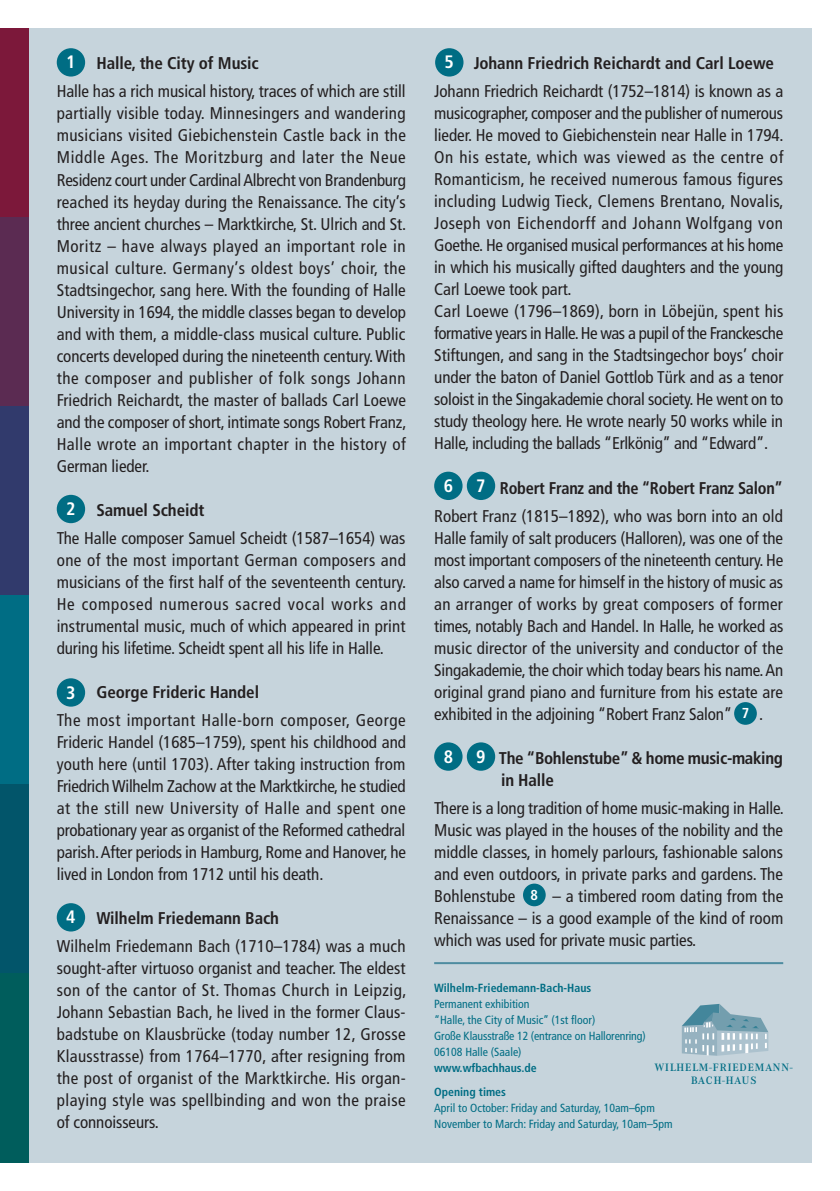
<style>
.page{position:relative;width:840px;height:1191px;background:#fff}
.page>*{position:absolute;margin:0;border:0;box-sizing:border-box;transform-origin:0 0}
.t1{font:700 condensed 18px "Frutiger";color:#fff}
.t2{font:condensed 17px/22px "Frutiger";letter-spacing:-.005em;color:#231f20;text-align:justify}
.t3{font:700 condensed 17px/22px "Frutiger";letter-spacing:-.005em;color:#231f20}
.t4{font:700 condensed 17px "Frutiger";letter-spacing:-.005em;color:#231f20;scale:.96 1}
.t5{font:700 condensed 14.4px "Frutiger";color:#fff}
.t6{font:condensed 11.8px/16px "Frutiger";color:#006d84}
.t7{font:700 condensed 11.8px/24px "Frutiger";color:#006d84}
.t8{font:500 10.4px/12.6px "Corporate ABQ";letter-spacing:.08em;color:#006d84;text-align:center}
</style>
<div class="page">
<div style="left:28px;top:28px;width:783px;height:1134px;background:#c6d4dc"></div>
<div style="left:0;top:28px;width:28px;height:189px;background:#7c183a"></div>
<div style="left:0;top:217px;width:28px;height:189px;background:#5b2b52"></div>
<div style="left:0;top:406px;width:28px;height:189px;background:#313a6c"></div>
<div style="left:0;top:595px;width:28px;height:189px;background:#006d84"></div>
<div style="left:0;top:784px;width:28px;height:189px;background:#02556a"></div>
<div style="left:0;top:973px;width:28px;height:189px;background:#005d5c"></div>
<svg style="left:682px;top:1004px;width:86px;height:51px"></svg>
<hr style="left:434px;top:962px;width:348px;height:2px;background:#4e8ca0">
<div style="left:57px;top:48px;width:28px;height:29px;background:#006d84;border-radius:50%"></div>
<div style="left:435px;top:48px;width:28px;height:29px;background:#006d84;border-radius:50%"></div>
<div style="left:57px;top:495px;width:28px;height:28px;background:#006d84;border-radius:50%"></div>
<div style="left:57px;top:678px;width:28px;height:28px;background:#006d84;border-radius:50%"></div>
<div style="left:434px;top:742px;width:28px;height:28px;background:#006d84;border-radius:50%"></div>
<div style="left:522px;top:883px;width:23px;height:23px;background:#006d84;border-radius:50%"></div>
<div style="left:733px;top:702px;width:23px;height:23px;background:#006d84;border-radius:50%"></div>
<div style="left:466px;top:742px;width:29px;height:28px;background:#006d84;border-radius:50%"></div>
<div style="left:434px;top:471px;width:28px;height:29px;background:#006d84;border-radius:50%"></div>
<div style="left:466px;top:471px;width:29px;height:29px;background:#006d84;border-radius:50%"></div>
<div style="left:57px;top:903px;width:28px;height:28px;background:#006d84;border-radius:50%"></div>
<p class="t1" style="left:66px;top:52px;width:11px">1</p>
<p class="t1" style="left:444px;top:52px;width:11px">5</p>
<p class="t3" style="left:96px;top:53px;width:164px">Halle, the City of Music</p>
<p class="t2" style="left:57px;top:81px;width:351px">Halle has a rich musical history, traces of which are still partially visible today. Minnesingers and wandering musicians visited Giebichenstein Castle back in the Middle Ages. The Moritzburg and later the Neue Residenz court under Cardinal Albrecht von Brandenburg reached its heyday during the Renaissance. The city’s three ancient churches – Marktkirche, St. Ulrich and St.<br>Moritz – have always played an important role in musical culture. Germany’s oldest boys’ choir, the Stadtsingechor, sang here. With the founding of Halle University in 1694, the middle classes began to develop and with them, a middle-class musical culture. Public concerts developed during the nineteenth century. With the composer and publisher of folk songs Johann Friedrich Reichardt, the master of ballads Carl Loewe and the composer of short, intimate songs Robert Franz, Halle wrote an important chapter in the history of German lieder.</p>
<p class="t3" style="left:96px;top:499px;width:109px">Samuel Scheidt</p>
<p class="t2" style="left:57px;top:527px;width:351px">The Halle composer Samuel Scheidt (1587–1654) was one of the most important German composers and musicians of the first half of the seventeenth century.<br>He composed numerous sacred vocal works and instrumental music, much of which appeared in print during his lifetime. Scheidt spent all his life in Halle.</p>
<p class="t3" style="left:96px;top:681px;width:164px">George Frideric Handel</p>
<p class="t2" style="left:57px;top:709px;width:350px">The most important Halle-born composer, George Frideric Handel (1685–1759), spent his childhood and youth here (until 1703). After taking instruction from Friedrich Wilhelm Zachow at the Marktkirche, he studied at the still new University of Halle and spent one probationary year as organist of the Reformed cathedral parish. After periods in Hamburg, Rome and Hanover, he lived in London from 1712 until his death.</p>
<p class="t3" style="left:96px;top:907px;width:184px">Wilhelm Friedemann Bach</p>
<p class="t2" style="left:57px;top:935px;width:351px">Wilhelm Friedemann Bach (1710–1784) was a much sought-after virtuoso organist and teacher. The eldest son of the cantor of St. Thomas Church in Leipzig, Johann Sebastian Bach, he lived in the former Claus&shy;badstube on Klausbrücke (today number 12, Grosse Klausstrasse) from 1764–1770, after resigning from the post of organist of the Marktkirche. His organ&shy;playing style was spellbinding and won the praise of connoisseurs.</p>
<p class="t3" style="left:473px;top:52px;width:301px">Johann Friedrich Reichardt and Carl Loewe</p>
<p class="t2" style="left:434px;top:81px;width:351px;text-align:left">Johann Friedrich Reichardt (1752–1814) is known as a musicographer, composer and the publisher of numerous lieder. He moved to Giebichenstein near Halle in 1794.<br>On his estate, which was viewed as the centre of Romanticism, he received numerous famous figures including Ludwig Tieck, Clemens Brentano, Novalis, Joseph von Eichendorff and Johann Wolfgang von Goethe. He organised musical performances at his home in which his musically gifted daughters and the young Carl Loewe took part.<br>Carl Loewe (1796–1869), born in Löbejün, spent his formative years in Halle. He was a pupil of the Franckesche Stiftungen, and sang in the Stadtsingechor boys’ choir under the baton of Daniel Gottlob Türk and as a tenor soloist in the Singakademie choral society. He went on to study theology here. He wrote nearly 50 works while in Halle, including the ballads “Erlkönig” and “Edward”.</p>
<p class="t4" style="left:499px;top:477px;width:296px">Robert Franz and the “Robert Franz Salon”</p>
<p class="t2" style="left:434px;top:505px;width:350px">Robert Franz (1815–1892), who was born into an old Halle family of salt producers (Halloren), was one of the most important composers of the nineteenth century. He also carved a name for himself in the history of music as an arranger of works by great composers of former times, notably Bach and Handel. In Halle, he worked as music director of the university and conductor of the Singakademie, the choir which today bears his name. An original grand piano and furniture from his estate are exhibited in the adjoining “Robert Franz Salon”</p>
<p class="t1" style="left:443px;top:475px;width:11px">6</p>
<p class="t1" style="left:476px;top:475px;width:11px">7</p>
<p class="t1" style="left:66px;top:498px;width:11px">2</p>
<p class="t1" style="left:66px;top:681px;width:11px">3</p>
<p class="t5" style="left:741px;top:705px;width:9px">7</p>
<p class="t2" style="left:758px;top:703px;width:6px">.</p>
<p class="t3" style="left:498px;top:747px;width:285px">The “Bohlenstube” &amp; home music-making in Halle</p>
<p class="t2" style="left:434px;top:797px;width:351px">There is a long tradition of home music-making in Halle.<br>Music was played in the houses of the nobility and the middle classes, in homely parlours, fashionable salons and even outdoors, in private parks and gardens. The Bohlenstube</p>
<p class="t1" style="left:443px;top:745px;width:11px">8</p>
<p class="t1" style="left:476px;top:745px;width:11px">9</p>
<p class="t2" style="left:434px;top:885px;width:350px;text-indent:118px">– a timbered room dating from the Renaissance – is a good example of the kind of room which was used for private music parties.</p>
<p class="t7" style="left:434px;top:975px;width:158px">Wilhelm-Friedemann-Bach-Haus</p>
<p class="t6" style="left:434px;top:995px;width:213px">Permanent exhibition<br>“Halle, the City of Music” (1st floor)<br>Große Klausstraße 12 (entrance on Hallorenring)<br>06108 Halle (Saale)</p>
<p class="t7" style="left:434px;top:1055px;width:104px">www.wfbachhaus.de<br>Opening times</p>
<p class="t6" style="left:434px;top:1099px;width:240px">April to October: Friday and Saturday, 10am–6pm<br>November to March: Friday and Saturday, 10am–5pm</p>
<p class="t5" style="left:530px;top:886px;width:9px">8</p>
<p class="t1" style="left:66px;top:906px;width:11px">4</p>
<p class="t8" style="left:654px;top:1061px;width:140px">WILHELM-FRIEDEMANN-<br>BACH-HAUS</p>
</div>
